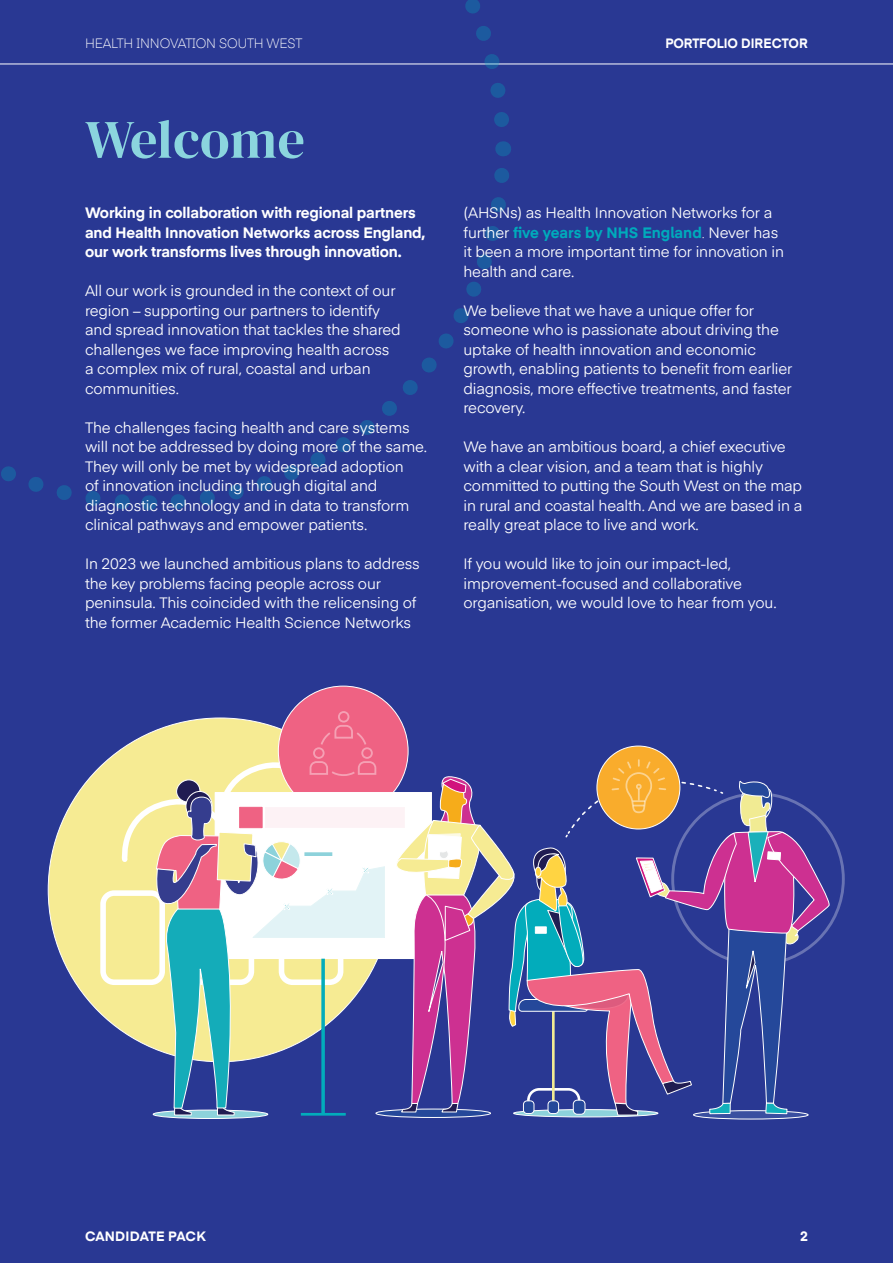
<style>
.page{position:relative;width:893px;height:1263px;background:#293893}
.page>*{position:absolute;margin:0;border:0;box-sizing:border-box;transform-origin:0 0}
.t1{font:54px "DM Serif Display";letter-spacing:.005em;color:#8bd5de}
.t2{font:15px/19.5px "Eina 01";letter-spacing:-.01em;color:#fff}
.t3{font:700 15px/19.5px "Eina 01";letter-spacing:-.01em;color:#fff}
.t4{font:700 15px "Eina 04";color:#00abbc}
.t5{font:300 13.5px "Eina 04";letter-spacing:-.01em;color:#fff;scale:.95 1}
.t6{font:700 13.5px "Eina 01";letter-spacing:-.005em;color:#fff;scale:.95 1}
.t7{font:700 13.5px "Eina 01";letter-spacing:-.005em;color:#fff}
.s1{font-family:"Eina 01";font-weight:400;color:#fff}
.s2{font-weight:300;color:#fff}
</style>
<div class="page">
<hr style="left:0;top:64px;width:893px;height:1px;background:#fff">
<svg style="left:170px;top:148px;width:341px;height:361px"></svg>
<svg style="left:148px;top:0;width:370px;height:127px"></svg>
<svg style="left:1px;top:466px;width:148px;height:44px"></svg>
<svg style="left:503px;top:141px;width:1px;height:15px"></svg>
<svg style="left:0;top:63px;width:136px;height:2px"></svg>
<svg style="left:149px;top:495px;width:1px;height:15px"></svg>
<svg style="left:48px;top:770px;width:48px;height:240px"></svg>
<svg style="left:96px;top:686px;width:749px;height:433px"></svg>
<svg style="left:321px;top:959px;width:4px;height:154px"></svg>
<hr style="left:301px;top:1113px;width:45px;height:2px;background:#02acbb">
<p class="t5" style="left:85px;top:33px;width:230px">HEALTH INNOVATION SOUTH WEST</p>
<p class="t6" style="left:665px;top:33px;width:151px">PORTFOLIO DIRECTOR</p>
<h1 class="t1" style="left:85px;top:108px;width:221px">Welcome</h1>
<p class="t3" style="left:85px;top:202px;width:342px">Working in collaboration with regional partners and Health Innovation Networks across England, our work transforms lives through innovation.</p>
<p class="t2" style="left:85px;top:280px;width:317px">All our work is grounded in the context of our region – supporting our partners to identify and spread innovation that tackles the shared challenges we face improving health across a complex mix of rural, coastal and urban communities.</p>
<p class="t2" style="left:85px;top:416px;width:344px">The challenges facing health and care systems will not be addressed by doing more of the same.<br>They will only be met by widespread adoption<br>of innovation including through digital and diagnostic technology and in data to transform clinical pathways and empower patients.</p>
<p class="t2" style="left:85px;top:553px;width:336px">In 2023 we launched ambitious plans to address the key problems facing people across our peninsula. This coincided with the relicensing of the former Academic Health Science Networks</p>
<p class="t2" style="left:463px;top:202px;width:310px">(AHSNs) as Health Innovation Networks for a</p>
<p class="t4" style="left:463px;top:221px;width:316px"><span class="s1">further</span> five years by NHS England<span class="s2">.</span> <span class="s1">Never has</span></p>
<p class="t2" style="left:463px;top:241px;width:322px">it been a more important time for innovation in health and care.</p>
<p class="t2" style="left:463px;top:299px;width:330px">We believe that we have a unique offer for someone who is passionate about driving the uptake of health innovation and economic growth, enabling patients to benefit from earlier diagnosis, more effective treatments, and faster recovery.</p>
<p class="t2" style="left:463px;top:436px;width:340px">We have an ambitious board, a chief executive with a clear vision, and a team that is highly committed to putting the South West on the map in rural and coastal health. And we are based in a really great place to live and work.</p>
<p class="t2" style="left:463px;top:553px;width:315px">If you would like to join our impact-led, improvement-focused and collaborative organisation, we would love to hear from you.</p>
<p class="t7" style="left:85px;top:1226px;width:122px">CANDIDATE PACK</p>
<p class="t7" style="left:800px;top:1226px;width:9px">2</p>
</div>
